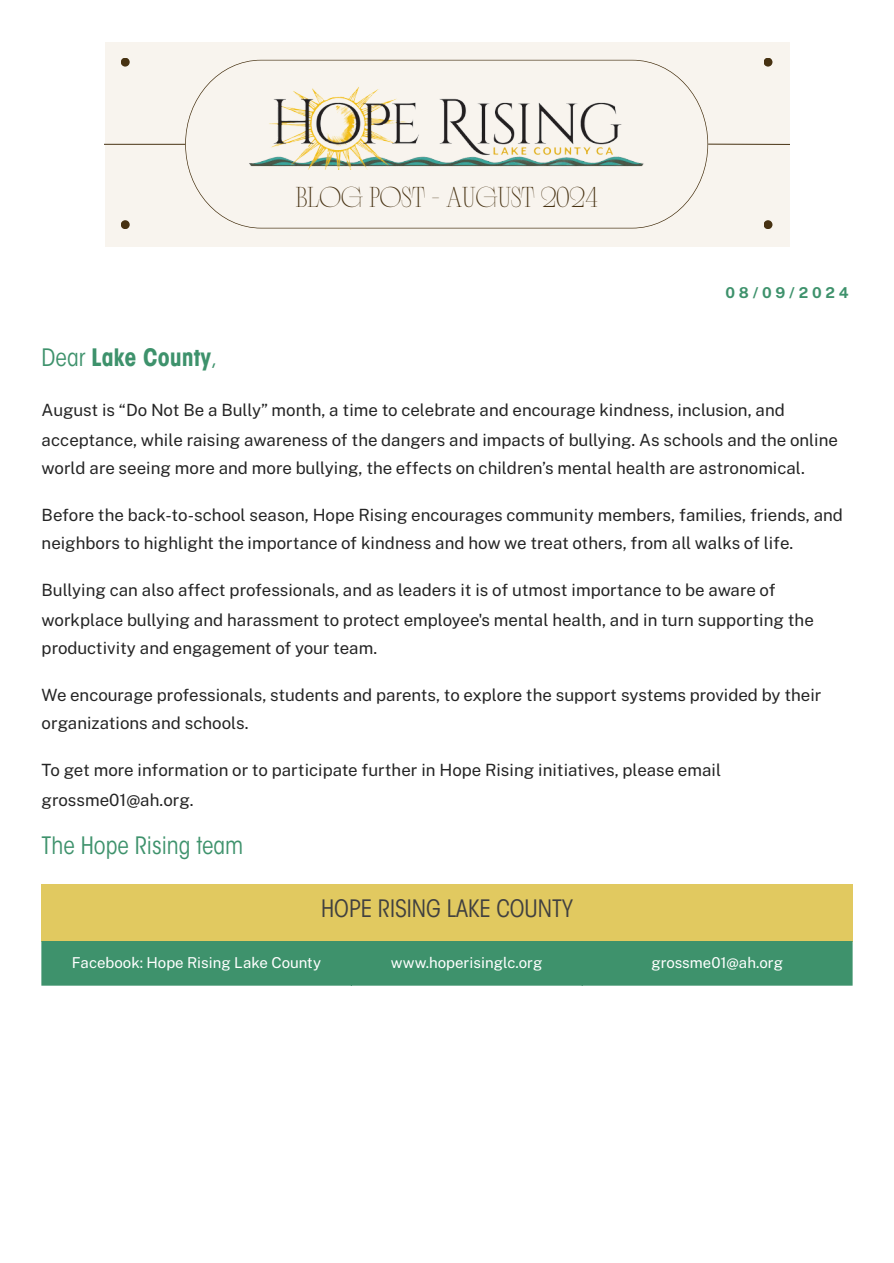
<style>
.page{position:relative;width:894px;height:1263px;background:#fff}
.page>*{position:absolute;margin:0;border:0;box-sizing:border-box;transform-origin:0 0}
.t1{font:29.1px "Bad Russian";color:#473212}
.t2{font:condensed 24px "ITC Avant Garde Std";color:#404040}
.t3{font:condensed 24px "ITC Avant Garde Std";color:#3e926c}
.t4{font:700 condensed 24px "ITC Avant Garde Std";color:#3e926c}
.t5{font:16.8px/28.7px "Public Sans";color:#242424}
.t6{font:15px "Public Sans";color:#fff}
.t7{font:700 15px "Public Sans";letter-spacing:.25em;color:#3e926c}
.s1{font-weight:400}
</style>
<div class="page">
<div style="left:105px;top:42px;width:684px;height:204px;background:#f8f4ee"></div>
<svg style="left:185px;top:60px;width:522px;height:168px"></svg>
<hr style="left:105px;top:144px;width:80px;height:1px;background:#473212">
<hr style="left:708px;top:144px;width:81px;height:1px;background:#473212">
<div style="left:121px;top:58px;width:9px;height:9px;background:#473212;border-radius:50%"></div>
<div style="left:763px;top:58px;width:9px;height:9px;background:#473212;border-radius:50%"></div>
<div style="left:121px;top:220px;width:9px;height:9px;background:#473212;border-radius:50%"></div>
<div style="left:763px;top:220px;width:9px;height:9px;background:#473212;border-radius:50%"></div>
<img style="left:246px;top:86px;width:401px;height:84px">
<div style="left:42px;top:884px;width:810px;height:57px;background:#e1c960"></div>
<div style="left:42px;top:941px;width:810px;height:45px;background:#3e926c"></div>
<p class="t1" style="left:296px;top:178px;width:303px">BLOG POST - AUGUST 2024</p>
<p class="t7" style="left:725px;top:284px;width:124px">08/09/2024</p>
<h2 class="t4" style="left:42px;top:348px;width:177px"><span class="s1">Dear</span> Lake County<span class="s1">,</span></h2>
<p class="t5" style="left:42px;top:396px;width:797px">August is “Do Not Be a Bully” month, a time to celebrate and encourage kindness, inclusion, and acceptance, while raising awareness of the dangers and impacts of bullying. As schools and the online world are seeing more and more bullying, the effects on children’s mental health are astronomical.</p>
<p class="t5" style="left:42px;top:501px;width:802px;line-height:28.2px">Before the back-to-school season, Hope Rising encourages community members, families, friends, and neighbors to highlight the importance of kindness and how we treat others, from all walks of life.</p>
<p class="t5" style="left:42px;top:576px;width:773px">Bullying can also affect professionals, and as leaders it is of utmost importance to be aware of workplace bullying and harassment to protect employee's mental health, and in turn supporting the productivity and engagement of your team.</p>
<p class="t5" style="left:42px;top:681px;width:781px;line-height:28.2px">We encourage professionals, students and parents, to explore the support systems provided by their organizations and schools.</p>
<p class="t5" style="left:42px;top:756px;width:680px;line-height:29.2px">To get more information or to participate further in Hope Rising initiatives, please email grossme01@ah.org.</p>
<h2 class="t3" style="left:42px;top:836px;width:203px">The Hope Rising team</h2>
<p class="t2" style="left:321px;top:899px;width:253px">HOPE RISING LAKE COUNTY</p>
<p class="t6" style="left:72px;top:954px;width:251px">Facebook: Hope Rising Lake County</p>
<p class="t6" style="left:391px;top:954px;width:153px">www.hoperisinglc.org</p>
<p class="t6" style="left:651px;top:954px;width:133px">grossme01@ah.org</p>
</div>
